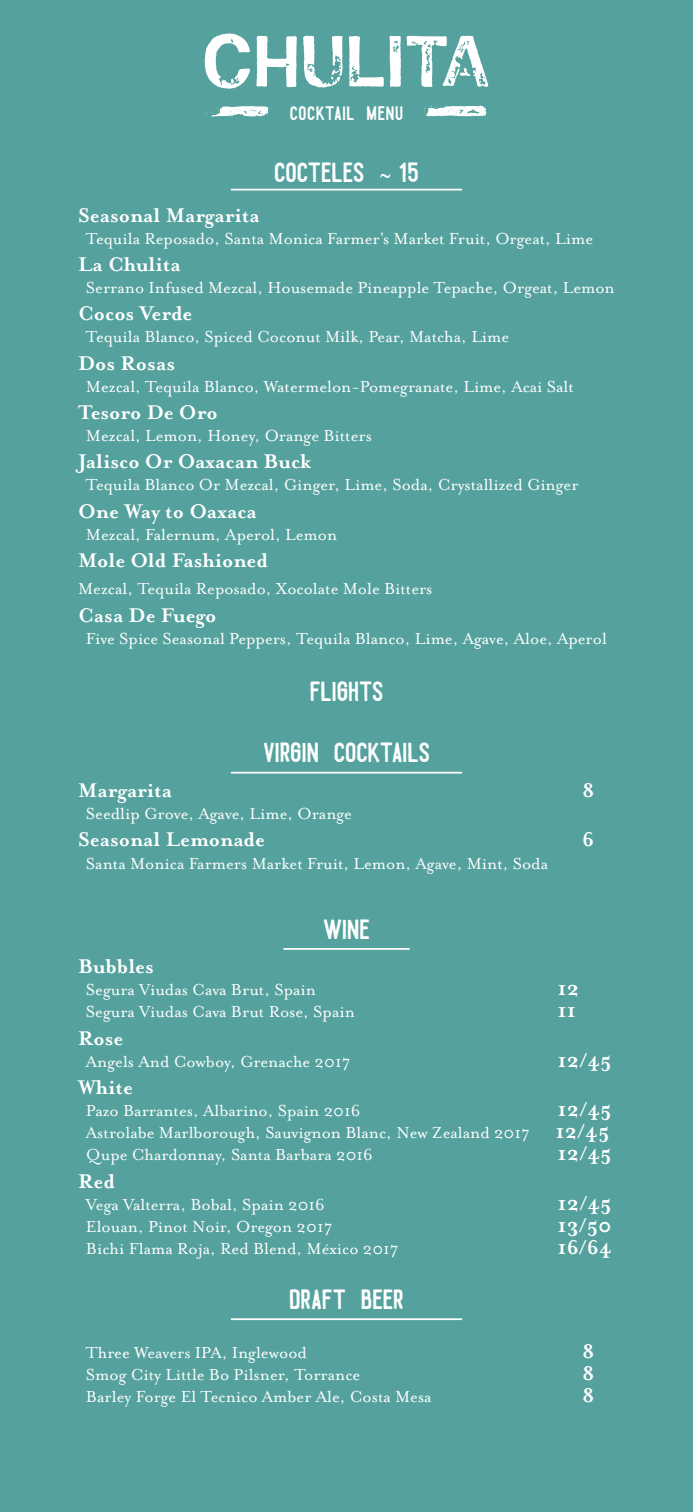
<style>
.page{position:relative;width:693px;height:1512px;background:#54a19d}
.page>*{position:absolute;margin:0;border:0;box-sizing:border-box;transform-origin:0 0}
.t1{font:29.75px "Draconian";color:#fff}
.t2{font:700 22.75px "Mrs Eaves OT";color:#fff}
.t3{font:21px "Draconian";letter-spacing:.03em;color:#fff}
.t4{font:18.38px/22.1px "Mrs Eaves OT";color:#fff}
.s1{font-family:"Mrs Eaves OT"}
.s2{font-weight:700;font-size:22.75px}
</style>
<div class="page">
<svg style="left:423px;top:105px;width:63px;height:11px"></svg>
<svg style="left:256px;top:36px;width:41px;height:51px"></svg>
<svg style="left:390px;top:36px;width:11px;height:51px"></svg>
<svg style="left:349px;top:36px;width:35px;height:51px"></svg>
<svg style="left:204px;top:34px;width:46px;height:55px"></svg>
<svg style="left:407px;top:36px;width:81px;height:51px"></svg>
<svg style="left:303px;top:36px;width:40px;height:51px"></svg>
<svg style="left:205px;top:106px;width:64px;height:11px"></svg>
<hr style="left:231px;top:189px;width:231px;height:1px;background:#fff">
<hr style="left:283px;top:948px;width:127px;height:2px;background:#fff">
<hr style="left:231px;top:772px;width:231px;height:2px;background:#fff">
<hr style="left:231px;top:1318px;width:231px;height:2px;background:#fff">
<p class="t3" style="left:290px;top:103px;width:115px">COCKTAIL MENU</p>
<h1 class="t1" style="left:274px;top:158px;width:146px">COCTELES <span class="s1">~</span> 15</h1>
<p class="t2" style="left:78px;top:202px;width:183px">Seasonal Margarita</p>
<p class="t4" style="left:86px;top:227px;width:509px">Tequila Reposado, Santa Monica Farmer’s Market Fruit, Orgeat, Lime</p>
<p class="t2" style="left:78px;top:252px;width:104px">La Chulita</p>
<p class="t4" style="left:86px;top:276px;width:530px">Serrano Infused Mezcal, Housemade Pineapple Tepache, Orgeat, Lemon</p>
<p class="t2" style="left:78px;top:301px;width:116px">Cocos Verde</p>
<p class="t4" style="left:86px;top:326px;width:425px">Tequila Blanco, Spiced Coconut Milk, Pear, Matcha, Lime</p>
<p class="t2" style="left:78px;top:351px;width:98px">Dos Rosas</p>
<p class="t4" style="left:86px;top:375px;width:489px">Mezcal, Tequila Blanco, Watermelon-Pomegranate, Lime, Acai Salt</p>
<p class="t2" style="left:78px;top:400px;width:141px">Tesoro De Oro</p>
<p class="t4" style="left:86px;top:424px;width:287px">Mezcal, Lemon, Honey, Orange Bitters</p>
<p class="t2" style="left:78px;top:449px;width:234px">Jalisco Or Oaxacan Buck</p>
<p class="t4" style="left:86px;top:474px;width:494px">Tequila Blanco Or Mezcal, Ginger, Lime, Soda, Crystallized Ginger</p>
<p class="t2" style="left:78px;top:499px;width:180px">One Way to Oaxaca</p>
<p class="t4" style="left:86px;top:523px;width:253px">Mezcal, Falernum, Aperol, Lemon</p>
<p class="t2" style="left:78px;top:548px;width:191px">Mole Old Fashioned</p>
<p class="t4" style="left:78px;top:578px;width:356px">Mezcal, Tequila Reposado, Xocolate Mole Bitters</p>
<p class="t2" style="left:78px;top:603px;width:140px">Casa De Fuego</p>
<p class="t4" style="left:86px;top:627px;width:523px">Five Spice Seasonal Peppers, Tequila Blanco, Lime, Agave, Aloe, Aperol</p>
<h1 class="t1" style="left:310px;top:677px;width:75px">FLIGHTS</h1>
<h1 class="t1" style="left:263px;top:738px;width:168px">VIRGIN COCKTAILS</h1>
<p class="t2" style="left:78px;top:778px;width:96px">Margarita</p>
<p class="t2" style="left:582px;top:778px;width:14px">8</p>
<p class="t4" style="left:86px;top:803px;width:268px">Seedlip Grove, Agave, Lime, Orange</p>
<p class="t2" style="left:78px;top:827px;width:188px">Seasonal Lemonade</p>
<p class="t2" style="left:582px;top:827px;width:14px">6</p>
<p class="t4" style="left:86px;top:852px;width:464px">Santa Monica Farmers Market Fruit, Lemon, Agave, Mint, Soda</p>
<h1 class="t1" style="left:323px;top:914px;width:48px">WINE</h1>
<p class="t2" style="left:78px;top:954px;width:77px">Bubbles</p>
<p class="t4" style="left:86px;top:979px;width:232px">Segura Viudas Cava Brut, Spain</p>
<p class="t2" style="left:558px;top:976px;width:23px">12</p>
<p class="t4" style="left:86px;top:1001px;width:270px">Segura Viudas Cava Brut Rose, Spain</p>
<p class="t2" style="left:558px;top:998px;width:20px">11</p>
<p class="t2" style="left:78px;top:1026px;width:47px">Rose</p>
<p class="t4" style="left:86px;top:1050px;width:266px">Angels And Cowboy, Grenache 2017</p>
<p class="t2" style="left:558px;top:1048px;width:55px">12/45</p>
<p class="t2" style="left:78px;top:1075px;width:56px">White</p>
<p class="t4" style="left:86px;top:1100px;width:276px">Pazo Barrantes, Albarino, Spain 2016</p>
<p class="t2" style="left:558px;top:1097px;width:55px">12/45</p>
<p class="t4" style="left:86px;top:1122px;width:525px">Astrolabe Marlborough, Sauvignon Blanc, New Zealand 2017 <span class="s2">12/45<br></span>Qupe Chardonnay, Santa Barbara 2016</p>
<p class="t2" style="left:558px;top:1141px;width:55px">12/45</p>
<p class="t2" style="left:78px;top:1168px;width:38px">Red</p>
<p class="t4" style="left:86px;top:1193px;width:240px">Vega Valterra, Bobal, Spain 2016</p>
<p class="t2" style="left:558px;top:1191px;width:55px">12/45</p>
<p class="t4" style="left:86px;top:1215px;width:248px">Elouan, Pinot Noir, Oregon 2017</p>
<p class="t2" style="left:558px;top:1213px;width:55px">13/50</p>
<p class="t4" style="left:86px;top:1237px;width:314px">Bichi Flama Roja, Red Blend, México 2017</p>
<p class="t2" style="left:558px;top:1235px;width:56px">16/64</p>
<h1 class="t1" style="left:289px;top:1285px;width:116px">DRAFT BEER</h1>
<p class="t4" style="left:86px;top:1341px;width:222px">Three Weavers IPA, Inglewood</p>
<p class="t2" style="left:582px;top:1338px;width:14px">8</p>
<p class="t4" style="left:86px;top:1363px;width:276px">Smog City Little Bo Pilsner, Torrance</p>
<p class="t2" style="left:582px;top:1360px;width:14px">8</p>
<p class="t4" style="left:86px;top:1385px;width:347px">Barley Forge El Tecnico Amber Ale, Costa Mesa</p>
<p class="t2" style="left:582px;top:1382px;width:14px">8</p>
</div>
